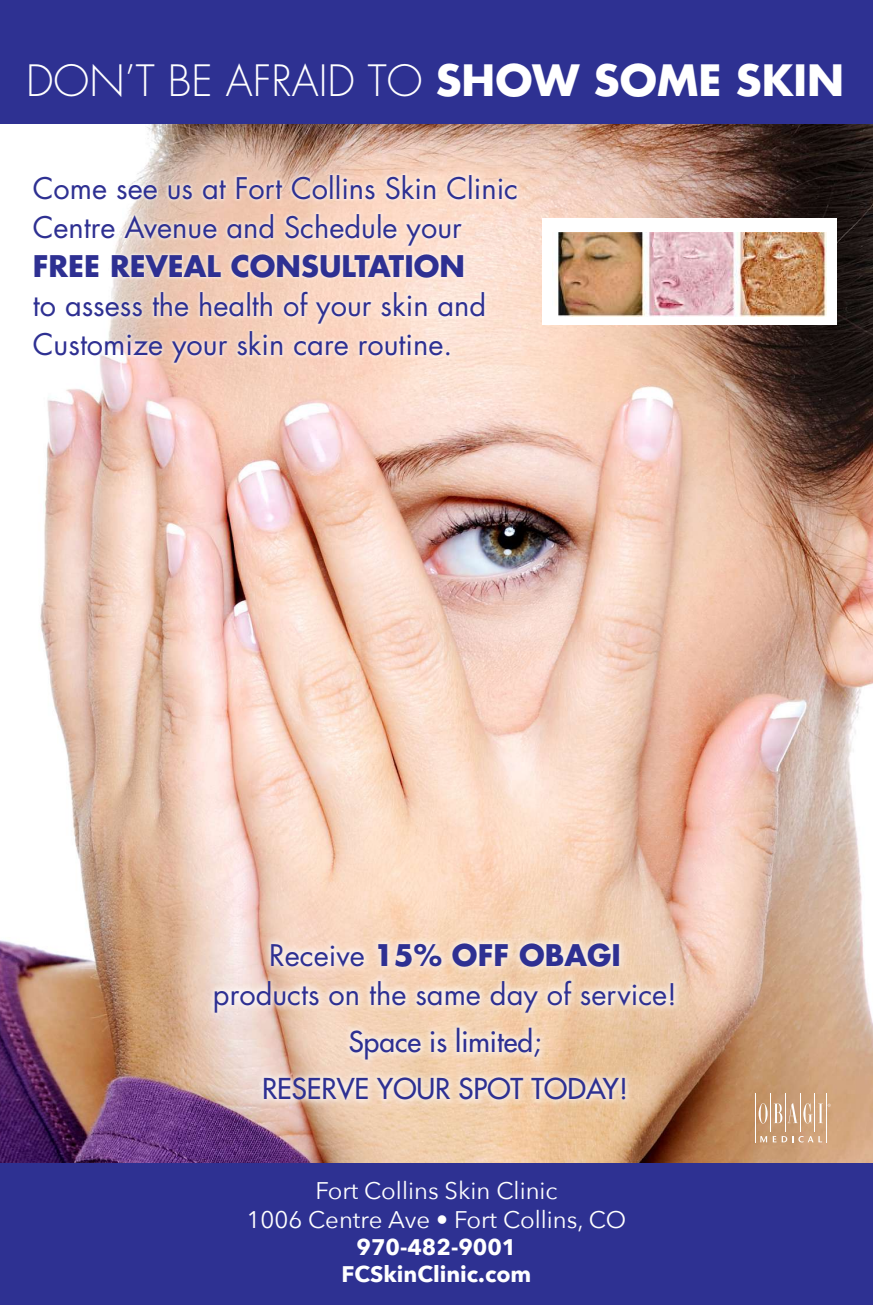
<style>
.page{position:relative;width:873px;height:1305px;background:#fff}
.page>*{position:absolute;margin:0;border:0;box-sizing:border-box;transform-origin:0 0}
.t1{font:300 42px "Futura";color:#fff}
.t2{font:29px/39px "Futura";color:#2e3092}
.t3{font:700 29px "Futura";color:#2e3092}
.t4{font:28px/47.1px "Futura";color:#2e3092;text-align:center}
.t5{font:24px/28.8px "Avenir Next";color:#fff;text-align:center}
.t6{font:700 22.5px/27px "Avenir Next";color:#fff;text-align:center}
.s1{font-weight:700}
</style>
<div class="page">
<img style="left:0;top:124px;width:873px;height:1040px">
<div style="left:543px;top:219px;width:294px;height:106px;background:#fff"></div>
<img style="left:552px;top:232px;width:274px;height:84px">
<div style="left:207px;top:935px;width:475px;height:173px;background:#fff;opacity:.75"></div>
<div style="left:29px;top:171px;width:492px;height:196px;background:#fff;opacity:.54"></div>
<div style="left:0;top:1164px;width:873px;height:141px;background:#2e3192"></div>
<div style="left:0;top:0;width:873px;height:124px;background:#2e3192"></div>
<hr style="left:800px;top:1093px;width:1px;height:38px;background:#fff">
<hr style="left:756px;top:1093px;width:1px;height:50px;background:#fff">
<hr style="left:770px;top:1093px;width:1px;height:38px;background:#fff">
<hr style="left:785px;top:1093px;width:1px;height:38px;background:#fff">
<hr style="left:815px;top:1093px;width:1px;height:38px;background:#fff">
<hr style="left:826px;top:1093px;width:1px;height:50px;background:#fff">
<svg style="left:759px;top:1103px;width:9px;height:21px"></svg>
<svg style="left:760px;top:1136px;width:7px;height:6px"></svg>
<svg style="left:773px;top:1136px;width:49px;height:6px"></svg>
<svg style="left:774px;top:1103px;width:57px;height:21px"></svg>
<h1 class="t1" style="left:26px;top:54px;width:819px">DON’T BE AFRAID TO <span class="s1">SHOW SOME SKIN</span></h1>
<p class="t2" style="left:33px;top:169px;width:487px">Come see us at Fort Collins Skin Clinic<br>Centre Avenue and Schedule your</p>
<p class="t3" style="left:33px;top:246px;width:434px">FREE REVEAL CONSULTATION</p>
<p class="t2" style="left:33px;top:286px;width:455px">to assess the health of your skin and<br>Customize your skin care routine.</p>
<p class="t2" style="left:213px;top:935px;width:466px;text-align:center">Receive <span class="s1">15% OFF OBAGI </span>products on the same day of service!</p>
<p class="t4" style="left:262px;top:1018px;width:367px">Space is limited;<br>RESERVE YOUR SPOT TODAY!</p>
<p class="t5" style="left:247px;top:1175px;width:381px">Fort Collins Skin Clinic<br>1006 Centre Ave • Fort Collins, CO</p>
<p class="t6" style="left:342px;top:1233px;width:191px">970-482-9001<br>FCSkinClinic.com</p>
</div>
